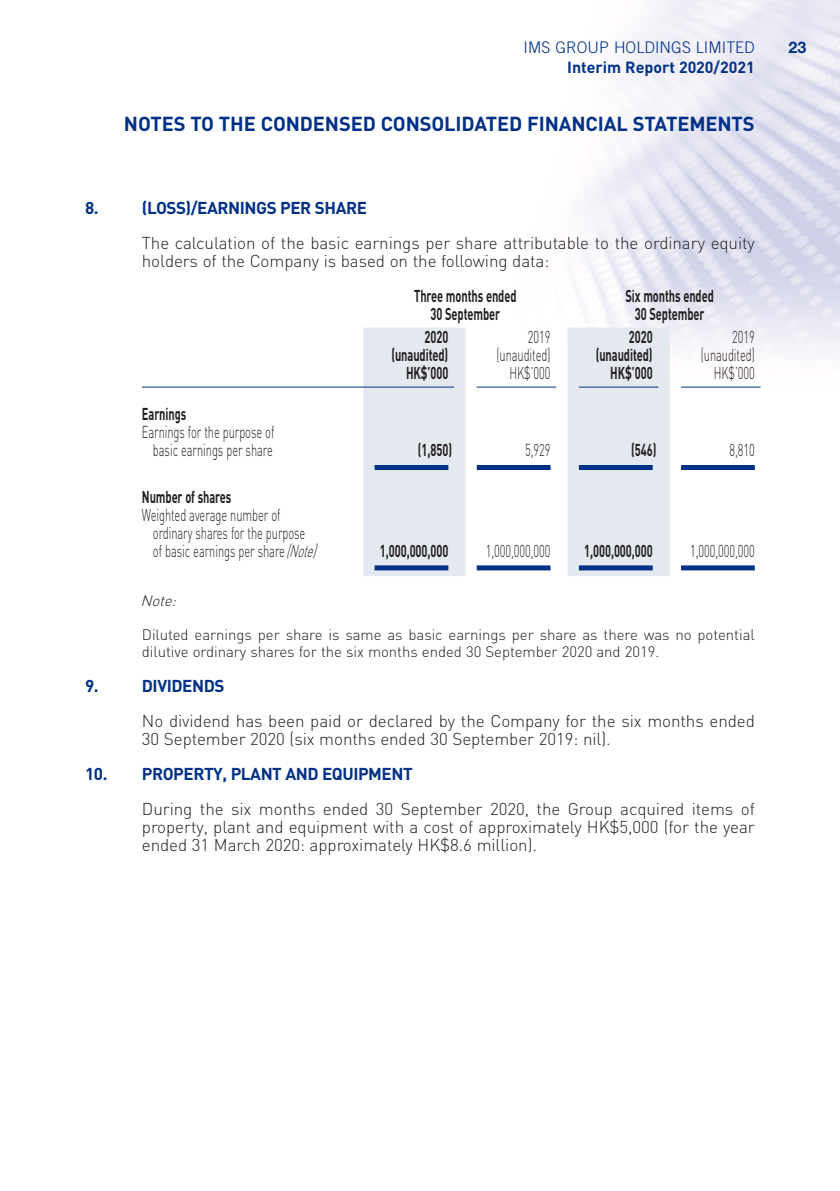
<style>
.page{position:relative;width:840px;height:1191px;background:#fff}
.page>*{position:absolute;margin:0;border:0;box-sizing:border-box;transform-origin:0 0}
.t1{font:700 20px "DIN";letter-spacing:-.005em;color:#003186}
.t2{font:300 17px/18px "DIN";letter-spacing:-.005em;color:#231f20}
.t3{font:300 17px/18px "DIN";letter-spacing:-.005em;color:#231f20;text-align:center;scale:.65 1}
.t4{font:700 17px/18px "DIN";letter-spacing:-.005em;color:#231f20;text-align:center;scale:.65 1}
.t5{font:700 17px "DIN";letter-spacing:-.025em;color:#003186}
.t6{font:300 16px "Trade Gothic LT Std";letter-spacing:.005em;color:#003186}
.t7{font:700 16px "DIN";color:#003186}
.t8{font:700 16px "Helvetica Neue LT Std";color:#003186}
.t9{font:300 15px/17px "DIN";letter-spacing:-.005em;color:#231f20}
.t10{font:italic 300 15px "DIN";color:#231f20}
.s1{font-style:italic}
</style>
<div class="page">
<img style="left:141px;top:0;width:698px;height:576px">
<svg style="left:363px;top:327px;width:306px;height:249px;fill:#e4e8ef"></svg>
<hr style="left:142px;top:386px;width:221px;height:1px;background:#003186">
<hr style="left:363px;top:386px;width:91px;height:1px;background:#003186">
<hr style="left:476px;top:386px;width:80px;height:1px;background:#003186">
<hr style="left:578px;top:386px;width:80px;height:1px;background:#003186">
<hr style="left:680px;top:386px;width:80px;height:1px;background:#003186">
<div style="left:374px;top:465px;width:74px;height:5px;background:#003186"></div>
<div style="left:476px;top:465px;width:74px;height:5px;background:#003186"></div>
<div style="left:578px;top:465px;width:74px;height:5px;background:#003186"></div>
<div style="left:680px;top:465px;width:74px;height:5px;background:#003186"></div>
<div style="left:374px;top:565px;width:74px;height:5px;background:#003186"></div>
<div style="left:476px;top:565px;width:74px;height:5px;background:#003186"></div>
<div style="left:578px;top:565px;width:74px;height:5px;background:#003186"></div>
<div style="left:680px;top:565px;width:74px;height:5px;background:#003186"></div>
<p class="t6" style="left:523px;top:38px;width:233px">IMS GROUP HOLDINGS LIMITED</p>
<p class="t7" style="left:567px;top:57px;width:189px">Interim Report 2020/2021</p>
<p class="t1" style="left:124px;top:111px;width:631px">NOTES TO THE CONDENSED CONSOLIDATED FINANCIAL STATEMENTS</p>
<p class="t5" style="left:85px;top:196px;width:15px">8.</p>
<p class="t5" style="left:142px;top:196px;width:226px">(LOSS)/EARNINGS PER SHARE</p>
<p class="t2" style="left:142px;top:233px;width:614px">The calculation of the basic earnings per share attributable to the ordinary equity holders of the Company is based on the following data:</p>
<p class="t4" style="left:414px;top:286px;width:159px">Three months ended<br>30 September</p>
<p class="t4" style="left:625px;top:286px;width:138px">Six months ended<br>30 September</p>
<p class="t4" style="left:424px;top:327px;width:38px">2020</p>
<p class="t3" style="left:527px;top:328px;width:36px">2019</p>
<p class="t4" style="left:628px;top:327px;width:38px">2020</p>
<p class="t3" style="left:731px;top:328px;width:36px">2019</p>
<p class="t4" style="left:391px;top:345px;width:89px">(unaudited)</p>
<p class="t3" style="left:496px;top:346px;width:85px">(unaudited)</p>
<p class="t4" style="left:595px;top:345px;width:89px">(unaudited)</p>
<p class="t3" style="left:700px;top:346px;width:85px">(unaudited)</p>
<p class="t4" style="left:406px;top:363px;width:67px">HK$’000</p>
<p class="t3" style="left:509px;top:364px;width:64px">HK$’000</p>
<p class="t4" style="left:610px;top:363px;width:67px">HK$’000</p>
<p class="t3" style="left:713px;top:364px;width:64px">HK$’000</p>
<p class="t4" style="left:142px;top:404px;width:70px">Earnings</p>
<p class="t3" style="left:142px;top:423px;width:205px">Earnings for the purpose of basic earnings per share</p>
<p class="t4" style="left:418px;top:440px;width:54px">(1,850)</p>
<p class="t3" style="left:525px;top:441px;width:41px">5,929</p>
<p class="t4" style="left:631px;top:440px;width:40px">(546)</p>
<p class="t3" style="left:729px;top:441px;width:41px">8,810</p>
<p class="t4" style="left:142px;top:487px;width:139px">Number of shares</p>
<p class="t3" style="left:153px;top:505px;width:260px;text-align:left;text-indent:-11px">Weighted average number of ordinary shares for the purpose<br>of basic earnings per share <span class="s1">(Note)</span></p>
<p class="t4" style="left:380px;top:541px;width:107px">1,000,000,000</p>
<p class="t3" style="left:485px;top:541px;width:101px">1,000,000,000</p>
<p class="t4" style="left:584px;top:541px;width:107px">1,000,000,000</p>
<p class="t3" style="left:689px;top:541px;width:101px">1,000,000,000</p>
<p class="t10" style="left:140px;top:591px;width:42px">Note:</p>
<p class="t9" style="left:142px;top:626px;width:614px">Diluted earnings per share is same as basic earnings per share as there was no potential dilutive ordinary shares for the six months ended 30 September 2020 and 2019.</p>
<p class="t5" style="left:85px;top:675px;width:15px">9.</p>
<p class="t5" style="left:142px;top:675px;width:84px">DIVIDENDS</p>
<p class="t2" style="left:142px;top:712px;width:614px">No dividend has been paid or declared by the Company for the six months ended<br>30 September 2020 (six months ended 30 September 2019: nil).</p>
<p class="t5" style="left:85px;top:763px;width:329px">10. PROPERTY, PLANT AND EQUIPMENT</p>
<p class="t2" style="left:142px;top:800px;width:614px;text-align:justify">During the six months ended 30 September 2020, the Group acquired items of property, plant and equipment with a cost of approximately HK$5,000 (for the year ended 31 March 2020: approximately HK$8.6 million).</p>
<p class="t8" style="left:788px;top:37px;width:19px">23</p>
</div>
